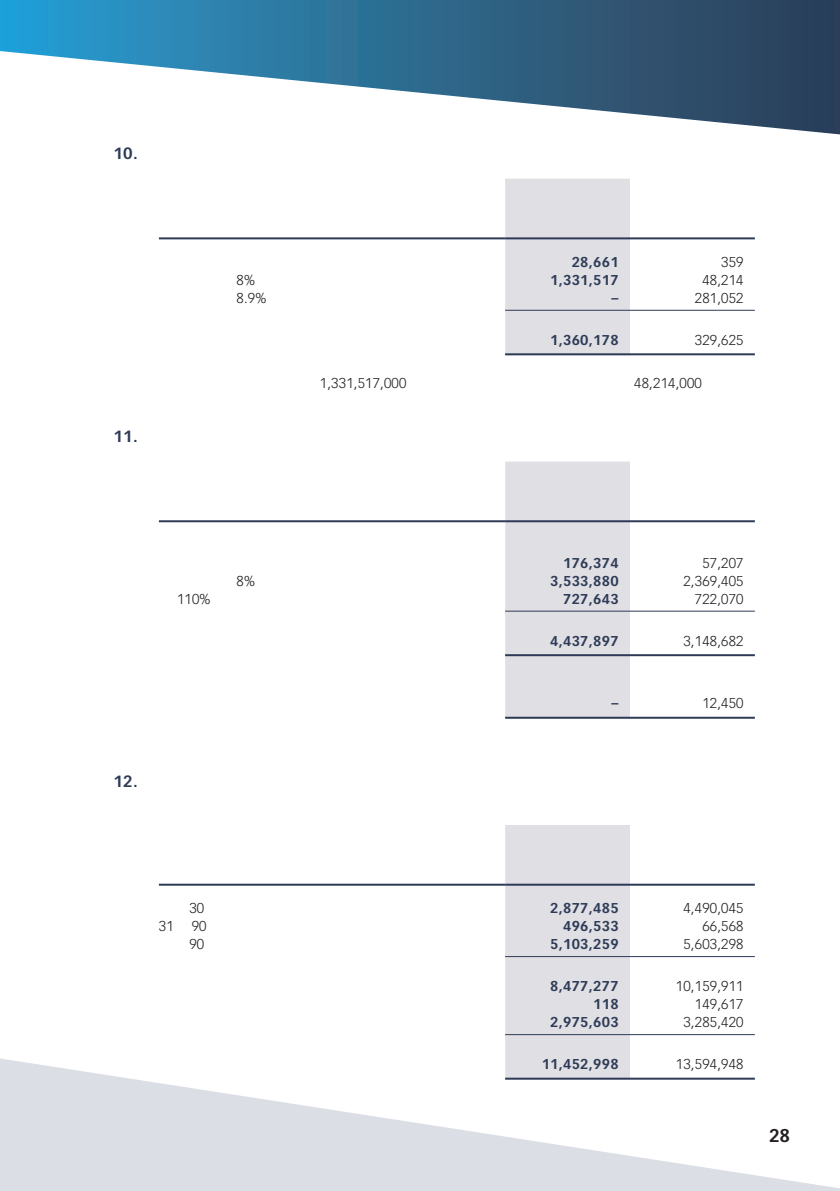
<style>
.page{position:relative;width:840px;height:1191px;background:#fff}
.page>*{position:absolute;margin:0;border:0;box-sizing:border-box;transform-origin:0 0}
.t1{font:700 18px "Vectora LT Std";color:#231f20}
.t2{font:700 16px "Vectora LT Std";color:#2d3b57}
.t3{font:300 14px "Vectora LT Std";letter-spacing:.015em;color:#231f20}
.t4{font:700 14px "Vectora LT Std";letter-spacing:.02em;color:#2d3b57}
</style>
<div class="page">
<svg style="left:0;top:924px;width:839px;height:267px"></svg>
<svg style="left:0;top:0;width:839px;height:134px"></svg>
<div style="left:505px;top:179px;width:124px;height:174px;background:#e0dfe3"></div>
<hr style="left:159px;top:237px;width:346px;height:2px;background:#2d3b57">
<hr style="left:505px;top:237px;width:124px;height:2px;background:#2d3b57">
<hr style="left:629px;top:237px;width:125px;height:2px;background:#2d3b57">
<hr style="left:505px;top:310px;width:124px;height:1px;background:#2d3b57">
<hr style="left:629px;top:310px;width:125px;height:1px;background:#2d3b57">
<hr style="left:505px;top:353px;width:124px;height:2px;background:#2d3b57">
<hr style="left:629px;top:353px;width:125px;height:2px;background:#2d3b57">
<div style="left:505px;top:461px;width:124px;height:255px;background:#e0dfe3"></div>
<hr style="left:505px;top:520px;width:124px;height:2px;background:#2d3b57">
<hr style="left:629px;top:520px;width:125px;height:2px;background:#2d3b57">
<hr style="left:159px;top:520px;width:346px;height:2px;background:#2d3b57">
<hr style="left:505px;top:610px;width:124px;height:1px;background:#2d3b57">
<hr style="left:629px;top:610px;width:125px;height:1px;background:#2d3b57">
<hr style="left:505px;top:654px;width:124px;height:2px;background:#2d3b57">
<hr style="left:629px;top:654px;width:125px;height:2px;background:#2d3b57">
<hr style="left:505px;top:716px;width:124px;height:2px;background:#2d3b57">
<hr style="left:629px;top:716px;width:125px;height:2px;background:#2d3b57">
<div style="left:505px;top:825px;width:124px;height:252px;background:#e0dfe3"></div>
<hr style="left:159px;top:883px;width:346px;height:2px;background:#2d3b57">
<hr style="left:505px;top:883px;width:124px;height:2px;background:#2d3b57">
<hr style="left:629px;top:883px;width:125px;height:2px;background:#2d3b57">
<hr style="left:505px;top:956px;width:124px;height:1px;background:#2d3b57">
<hr style="left:629px;top:956px;width:125px;height:1px;background:#2d3b57">
<hr style="left:505px;top:1034px;width:124px;height:1px;background:#2d3b57">
<hr style="left:629px;top:1034px;width:125px;height:1px;background:#2d3b57">
<hr style="left:505px;top:1077px;width:124px;height:2px;background:#2d3b57">
<hr style="left:629px;top:1077px;width:125px;height:2px;background:#2d3b57">
<p class="t2" style="left:113px;top:143px;width:26px">10.</p>
<p class="t2" style="left:113px;top:426px;width:26px">11.</p>
<p class="t3" style="left:236px;top:272px;width:20px">8%</p>
<p class="t3" style="left:236px;top:290px;width:31px">8.9%</p>
<p class="t3" style="left:177px;top:591px;width:35px">110%</p>
<p class="t3" style="left:236px;top:573px;width:20px">8%</p>
<p class="t3" style="left:320px;top:375px;width:88px">1,331,517,000</p>
<p class="t2" style="left:113px;top:772px;width:26px">12.</p>
<p class="t3" style="left:159px;top:918px;width:16px">31</p>
<p class="t3" style="left:189px;top:900px;width:16px">30</p>
<p class="t3" style="left:191px;top:918px;width:16px">90</p>
<p class="t3" style="left:189px;top:936px;width:16px">90</p>
<p class="t4" style="left:571px;top:253px;width:48px">28,661</p>
<p class="t3" style="left:720px;top:254px;width:24px">359</p>
<p class="t4" style="left:550px;top:271px;width:70px">1,331,517</p>
<p class="t3" style="left:702px;top:272px;width:43px">48,214</p>
<p class="t4" style="left:611px;top:289px;width:8px">–</p>
<p class="t3" style="left:694px;top:290px;width:50px">281,052</p>
<p class="t4" style="left:550px;top:331px;width:70px">1,360,178</p>
<p class="t3" style="left:694px;top:332px;width:50px">329,625</p>
<p class="t3" style="left:634px;top:375px;width:69px">48,214,000</p>
<p class="t4" style="left:563px;top:554px;width:57px">176,374</p>
<p class="t3" style="left:702px;top:555px;width:43px">57,207</p>
<p class="t4" style="left:550px;top:572px;width:70px">3,533,880</p>
<p class="t3" style="left:683px;top:573px;width:62px">2,369,405</p>
<p class="t4" style="left:563px;top:590px;width:57px">727,643</p>
<p class="t3" style="left:694px;top:591px;width:50px">722,070</p>
<p class="t4" style="left:550px;top:632px;width:70px">4,437,897</p>
<p class="t3" style="left:683px;top:633px;width:62px">3,148,682</p>
<p class="t4" style="left:611px;top:695px;width:8px">–</p>
<p class="t3" style="left:702px;top:695px;width:43px">12,450</p>
<p class="t4" style="left:550px;top:899px;width:70px">2,877,485</p>
<p class="t3" style="left:683px;top:900px;width:62px">4,490,045</p>
<p class="t4" style="left:563px;top:917px;width:57px">496,533</p>
<p class="t3" style="left:702px;top:918px;width:43px">66,568</p>
<p class="t4" style="left:550px;top:935px;width:70px">5,103,259</p>
<p class="t3" style="left:683px;top:936px;width:62px">5,603,298</p>
<p class="t4" style="left:550px;top:977px;width:70px">8,477,277</p>
<p class="t3" style="left:675px;top:978px;width:69px">10,159,911</p>
<p class="t4" style="left:593px;top:995px;width:27px">118</p>
<p class="t3" style="left:694px;top:996px;width:50px">149,617</p>
<p class="t4" style="left:550px;top:1013px;width:70px">2,975,603</p>
<p class="t3" style="left:683px;top:1014px;width:62px">3,285,420</p>
<p class="t4" style="left:541px;top:1055px;width:78px">11,452,998</p>
<p class="t3" style="left:675px;top:1056px;width:69px">13,594,948</p>
<p class="t1" style="left:768px;top:1124px;width:23px">28</p>
</div>
